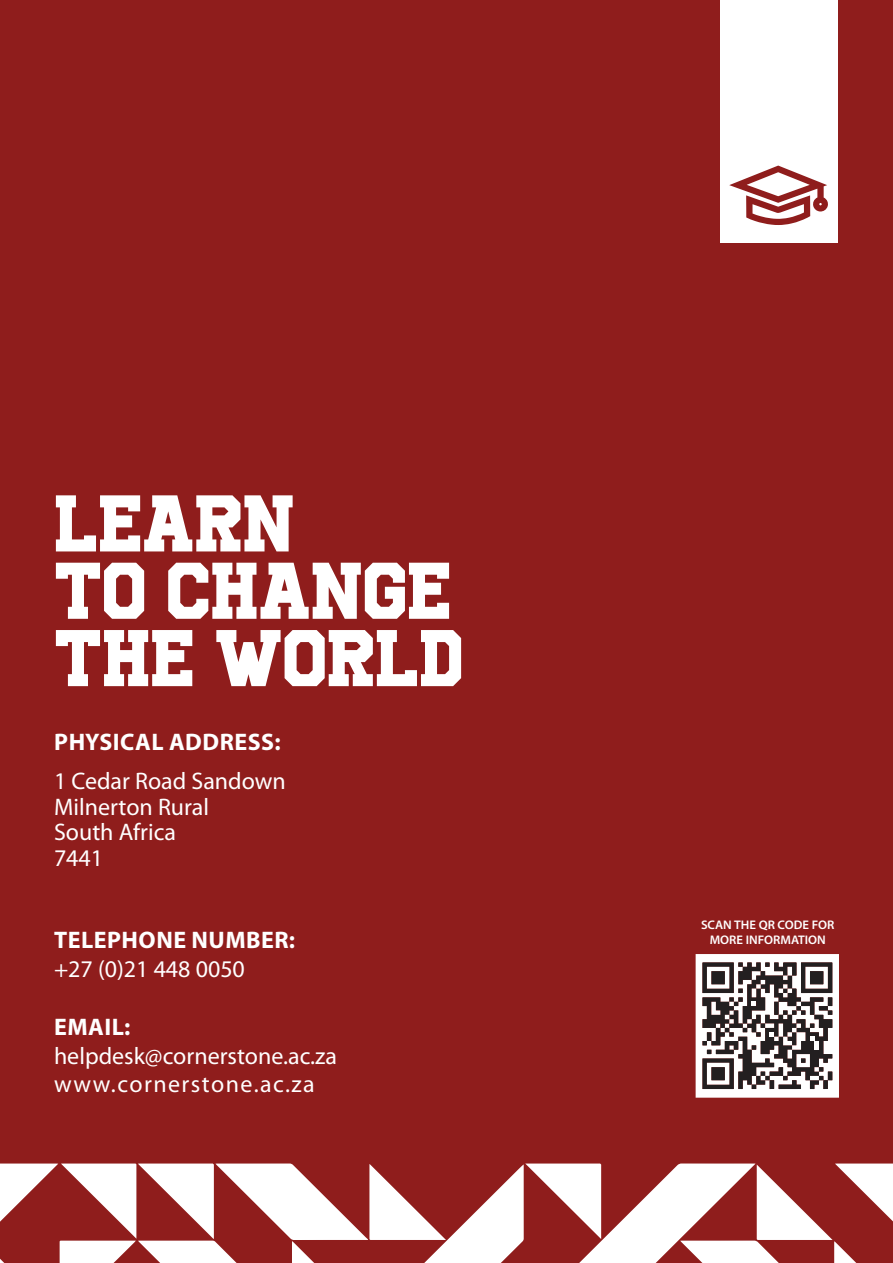
<style>
.page{position:relative;width:893px;height:1263px;background:#8f1d1c}
.page>*{position:absolute;margin:0;border:0;box-sizing:border-box;transform-origin:0 0}
.t1{font:24px "Myriad Pro";color:#fff}
.t2{font:700 24px "Myriad Pro";letter-spacing:.02em;color:#fff}
.t3{font:24px "Myriad Pro";letter-spacing:.06em;color:#fff}
.t4{font:600 12.45px/15px "Myriad Pro";color:#fff;text-align:center}
</style>
<div class="page">
<svg style="left:696px;top:954px;width:143px;height:144px;background:#9e999a"></svg>
<svg style="left:56px;top:495px;width:237px;height:56px"></svg>
<svg style="left:56px;top:563px;width:88px;height:56px"></svg>
<svg style="left:168px;top:563px;width:281px;height:56px"></svg>
<svg style="left:56px;top:630px;width:136px;height:56px"></svg>
<svg style="left:216px;top:630px;width:245px;height:56px"></svg>
<svg style="left:0;top:1163px;width:893px;height:100px"></svg>
<div style="left:720px;top:0;width:117px;height:243px;background:#fff"></div>
<svg style="left:729px;top:166px;width:99px;height:59px"></svg>
<p class="t2" style="left:54px;top:726px;width:228px">PHYSICAL ADDRESS:</p>
<p class="t1" style="left:54px;top:766px;width:233px">1 Cedar Road Sandown</p>
<p class="t1" style="left:54px;top:792px;width:157px">Milnerton Rural</p>
<p class="t1" style="left:54px;top:817px;width:124px">South Africa</p>
<p class="t1" style="left:54px;top:843px;width:51px">7441</p>
<p class="t2" style="left:54px;top:924px;width:242px">TELEPHONE NUMBER:</p>
<p class="t1" style="left:54px;top:954px;width:192px">+27 (0)21 448 0050</p>
<p class="t2" style="left:54px;top:1011px;width:78px">EMAIL:</p>
<p class="t1" style="left:54px;top:1041px;width:284px">helpdesk@cornerstone.ac.za</p>
<p class="t3" style="left:54px;top:1069px;width:262px">www.cornerstone.ac.za</p>
<p class="t4" style="left:701px;top:917px;width:135px">SCAN THE QR CODE FOR<br>MORE INFORMATION</p>
</div>
